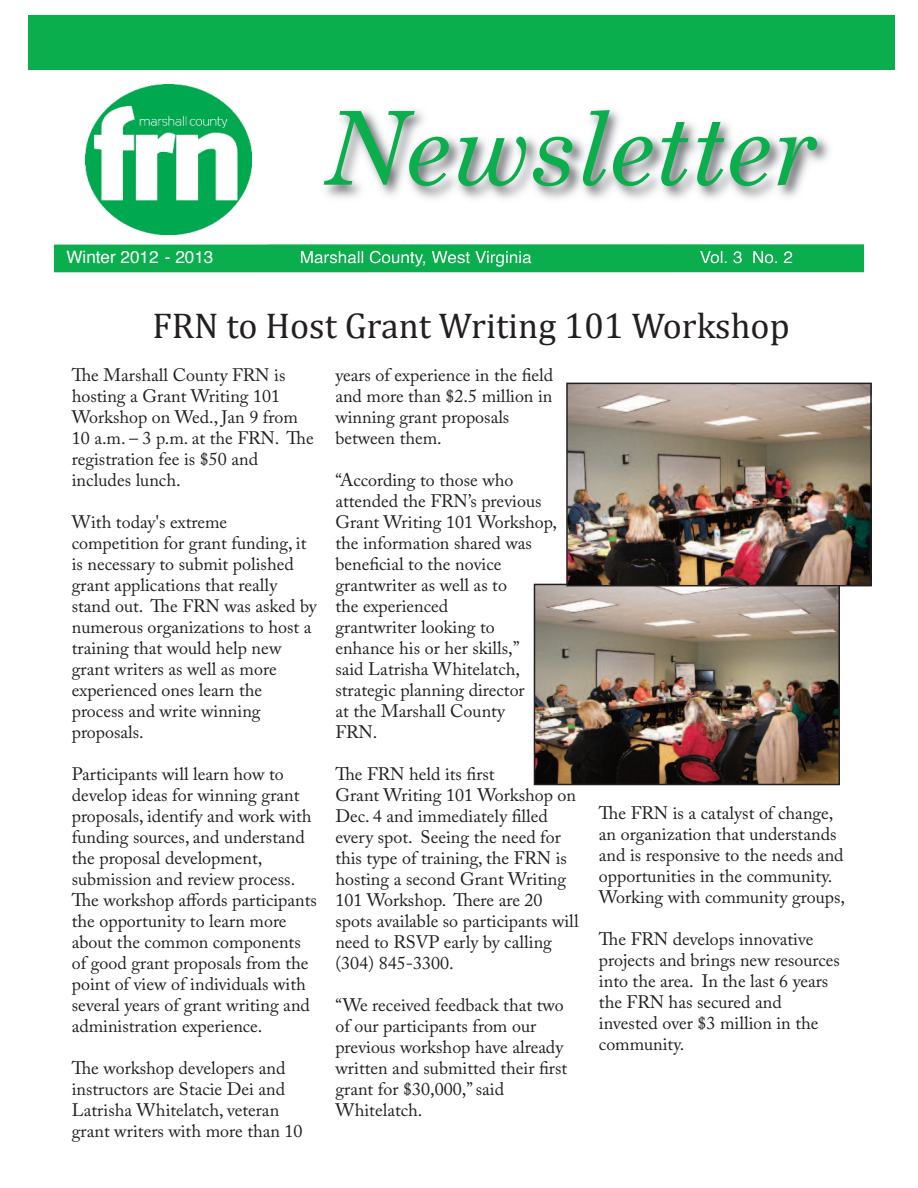
<style>
.page{position:relative;width:918px;height:1188px;background:#fff}
.page>*{position:absolute;margin:0;border:0;box-sizing:border-box;transform-origin:0 0}
.t1{font:italic 102px "Century Schoolbook";color:#0aae4c}
.t2{font:36px "Cambria";color:#231f20}
.t3{font:18px/21px "Adobe Caslon Pro";color:#231f20}
.t4{font:17.1px "Helvetica";color:#fff}
</style>
<div class="page">
<div style="left:54px;top:244px;width:810px;height:28px;background:#0aae4c"></div>
<img style="left:86px;top:84px;width:165px;height:151px">
<img style="left:326px;top:109px;width:503px;height:90px">
<img style="left:267px;top:244px;width:597px;height:18px">
<div style="left:28px;top:16px;width:867px;height:54px;background:#0aae4c"></div>
<img style="left:537px;top:587px;width:300px;height:195px">
<div style="left:534px;top:584px;width:306px;height:201px;border:2px solid #231f20"></div>
<img style="left:569px;top:386px;width:300px;height:197px">
<div style="left:566px;top:383px;width:306px;height:203px;border:2px solid #231f20"></div>
<h1 class="t1" style="left:323px;top:84px;width:496px">Newsletter</h1>
<p class="t4" style="left:66px;top:250px;width:148px">Winter 2012 - 2013</p>
<p class="t4" style="left:300px;top:250px;width:233px">Marshall County, West Virginia</p>
<p class="t4" style="left:700px;top:250px;width:95px">Vol. 3 No. 2</p>
<h2 class="t2" style="left:152px;top:304px;width:639px">FRN to Host Grant Writing 101 Workshop</h2>
<p class="t3" style="left:72px;top:367px;width:243px">The Marshall County FRN is hosting a Grant Writing 101<br>Workshop on Wed., Jan 9 from<br>10 a.m. – 3 p.m. at the FRN. The registration fee is $50 and includes lunch.</p>
<p class="t3" style="left:72px;top:514px;width:246px">With today's extreme competition for grant funding, it is necessary to submit polished grant applications that really stand out. The FRN was asked by numerous organizations to host a training that would help new grant writers as well as more experienced ones learn the process and write winning proposals.</p>
<p class="t3" style="left:72px;top:766px;width:247px">Participants will learn how to develop ideas for winning grant proposals, identify and work with funding sources, and understand the proposal development, submission and review process.<br>The workshop affords participants the opportunity to learn more about the common components of good grant proposals from the point of view of individuals with several years of grant writing and administration experience.</p>
<p class="t3" style="left:72px;top:1060px;width:232px">The workshop developers and instructors are Stacie Dei and<br>Latrisha Whitelatch, veteran grant writers with more than 10</p>
<p class="t3" style="left:335px;top:367px;width:219px">years of experience in the field and more than $2.5 million in winning grant proposals between them.</p>
<p class="t3" style="left:335px;top:472px;width:223px">“According to those who attended the FRN’s previous<br>Grant Writing 101 Workshop, the information shared was beneficial to the novice grantwriter as well as to<br>the experienced<br>grantwriter looking to enhance his or her skills,”<br>said Latrisha Whitelatch, strategic planning director<br>at the Marshall County<br>FRN.</p>
<p class="t3" style="left:335px;top:766px;width:245px">The FRN held its first<br>Grant Writing 101 Workshop on<br>Dec. 4 and immediately filled every spot. Seeing the need for this type of training, the FRN is hosting a second Grant Writing<br>101 Workshop. There are 20 spots available so participants will need to RSVP early by calling (304) 845-3300.</p>
<p class="t3" style="left:335px;top:997px;width:233px">“We received feedback that two of our participants from our previous workshop have already written and submitted their first grant for $30,000,”said<br>Whitelatch.</p>
<p class="t3" style="left:599px;top:805px;width:248px">The FRN is a catalyst of change, an organization that understands and is responsive to the needs and opportunities in the community.<br>Working with community groups,</p>
<p class="t3" style="left:599px;top:931px;width:242px">The FRN develops innovative projects and brings new resources into the area. In the last 6 years the FRN has secured and invested over $3 million in the community.</p>
</div>
